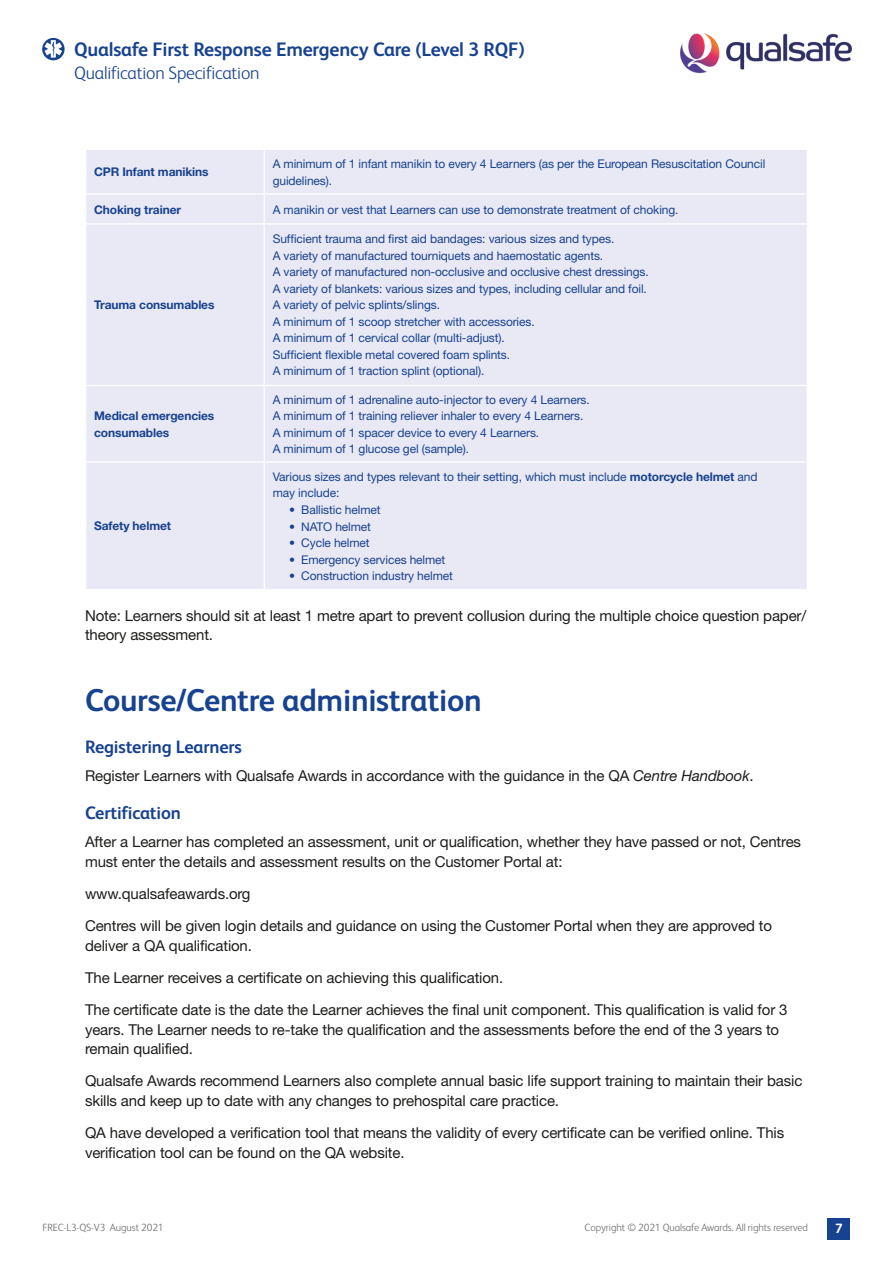
<style>
.page{position:relative;width:893px;height:1263px;background:#fff}
.page>*{position:absolute;margin:0;border:0;box-sizing:border-box;transform-origin:0 0}
.Main_Heading{font:700 31.5px "FS Albert";letter-spacing:-.01em;color:#174290}
.t1{font:700 19.5px "FS Albert";letter-spacing:-.01em;color:#174290}
.Sub_Headings{font:700 18px "FS Albert";letter-spacing:-.01em;color:#174290}
.t2{font:300 18px "FS Albert";letter-spacing:-.01em;color:#174290}
.BODY{font:15px/19.5px "Helvetica Neue LT";letter-spacing:-.01em;color:#1d1d1b}
.t3{font:700 13.5px "FS Albert";color:#fff}
.Table_Text_Blue{font:12px/16.5px "Helvetica Neue LT";letter-spacing:-.01em;color:#174290}
.Table_Text_Blue-2{font:700 12px/16.5px "Helvetica Neue LT";letter-spacing:-.01em;color:#174290}
.t4{font:300 10.5px "FS Albert";letter-spacing:-.01em;color:#706f6f}
.s1{font-weight:700}
.s2{font-style:italic}
</style>
<div class="page">
<div style="left:827px;top:1218px;width:23px;height:22px;background:#174290"></div>
<svg style="left:41px;top:37px;width:24px;height:24px"></svg>
<div style="left:40px;top:36px;width:26px;height:26px;border:2px solid #fff;border-radius:50%"></div>
<img style="left:680px;top:33px;width:172px;height:41px">
<svg style="left:44px;top:40px;width:18px;height:18px"></svg>
<div style="left:86px;top:150px;width:721px;height:439px;background:#e9e9f5"></div>
<hr style="left:264px;top:150px;width:1px;height:43px;background:#fff">
<hr style="left:85px;top:193px;width:179px;height:2px;background:#fff">
<hr style="left:264px;top:193px;width:544px;height:2px;background:#fff">
<svg style="left:264px;top:195px;width:1px;height:28px"></svg>
<hr style="left:85px;top:223px;width:179px;height:1px;background:#fff">
<hr style="left:264px;top:223px;width:544px;height:1px;background:#fff">
<hr style="left:264px;top:224px;width:1px;height:161px;background:#fff">
<hr style="left:85px;top:385px;width:179px;height:1px;background:#fff">
<hr style="left:264px;top:385px;width:544px;height:1px;background:#fff">
<hr style="left:264px;top:386px;width:1px;height:75px;background:#fff">
<hr style="left:85px;top:461px;width:179px;height:2px;background:#fff">
<hr style="left:264px;top:461px;width:544px;height:2px;background:#fff">
<hr style="left:264px;top:463px;width:1px;height:126px;background:#fff">
<h2 class="t1" style="left:74px;top:39px;width:452px">Qualsafe First Response Emergency Care (Level 3 RQF)</h2>
<p class="t2" style="left:74px;top:62px;width:187px">Qualification Specification</p>
<p class="Table_Text_Blue-2" style="left:94px;top:164px;width:116px">CPR Infant manikins</p>
<p class="Table_Text_Blue" style="left:273px;top:156px;width:494px">A minimum of 1 infant manikin to every 4 Learners (as per the European Resuscitation Council guidelines).</p>
<p class="Table_Text_Blue-2" style="left:94px;top:201px;width:88px">Choking trainer</p>
<p class="Table_Text_Blue" style="left:273px;top:201px;width:407px">A manikin or vest that Learners can use to demonstrate treatment of choking.</p>
<p class="Table_Text_Blue-2" style="left:94px;top:297px;width:122px">Trauma consumables</p>
<p class="Table_Text_Blue-2" style="left:94px;top:407px;width:122px">Medical emergencies consumables</p>
<p class="Table_Text_Blue" style="left:273px;top:231px;width:343px">Sufficient trauma and first aid bandages: various sizes and types.</p>
<p class="Table_Text_Blue" style="left:273px;top:247px;width:332px">A variety of manufactured tourniquets and haemostatic agents.</p>
<p class="Table_Text_Blue" style="left:273px;top:264px;width:378px">A variety of manufactured non-occlusive and occlusive chest dressings.</p>
<p class="Table_Text_Blue" style="left:273px;top:280px;width:376px">A variety of blankets: various sizes and types, including cellular and foil.</p>
<p class="Table_Text_Blue" style="left:273px;top:297px;width:169px">A variety of pelvic splints/slings.</p>
<p class="Table_Text_Blue" style="left:273px;top:313px;width:263px">A minimum of 1 scoop stretcher with accessories.</p>
<p class="Table_Text_Blue" style="left:273px;top:330px;width:233px">A minimum of 1 cervical collar (multi-adjust).</p>
<p class="Table_Text_Blue" style="left:273px;top:346px;width:239px">Sufficient flexible metal covered foam splints.</p>
<p class="Table_Text_Blue" style="left:273px;top:363px;width:213px">A minimum of 1 traction splint (optional).</p>
<p class="Table_Text_Blue" style="left:273px;top:391px;width:319px">A minimum of 1 adrenaline auto-injector to every 4 Learners.</p>
<p class="Table_Text_Blue" style="left:273px;top:407px;width:312px">A minimum of 1 training reliever inhaler to every 4 Learners.</p>
<p class="Table_Text_Blue" style="left:273px;top:424px;width:268px">A minimum of 1 spacer device to every 4 Learners.</p>
<p class="Table_Text_Blue" style="left:273px;top:440px;width:198px">A minimum of 1 glucose gel (sample).</p>
<p class="Table_Text_Blue" style="left:273px;top:468px;width:486px">Various sizes and types relevant to their setting, which must include <span class="s1">motorcycle helmet</span> and may include:</p>
<p class="Table_Text_Blue" style="left:289px;top:501px;width:93px">• Ballistic helmet</p>
<p class="Table_Text_Blue" style="left:289px;top:518px;width:83px">• NATO helmet</p>
<p class="Table_Text_Blue" style="left:289px;top:534px;width:82px">• Cycle helmet</p>
<p class="Table_Text_Blue" style="left:289px;top:551px;width:158px">• Emergency services helmet</p>
<p class="Table_Text_Blue" style="left:289px;top:567px;width:165px">• Construction industry helmet</p>
<p class="BODY" style="left:85px;top:605px;width:723px">Note: Learners should sit at least 1 metre apart to prevent collusion during the multiple choice question paper/ theory assessment.</p>
<p class="Table_Text_Blue-2" style="left:94px;top:518px;width:78px">Safety helmet</p>
<p class="Main_Heading" style="left:85px;top:682px;width:398px">Course/Centre administration</p>
<p class="Sub_Headings" style="left:85px;top:737px;width:158px">Registering Learners</p>
<p class="BODY" style="left:85px;top:766px;width:670px">Register Learners with Qualsafe Awards in accordance with the guidance in the QA <span class="s2">Centre Handbook</span>.</p>
<p class="Sub_Headings" style="left:85px;top:803px;width:97px">Certification</p>
<p class="BODY" style="left:85px;top:832px;width:718px">After a Learner has completed an assessment, unit or qualification, whether they have passed or not, Centres must enter the details and assessment results on the Customer Portal at:</p>
<p class="BODY" style="left:85px;top:883px;width:167px">www.qualsafeawards.org</p>
<p class="BODY" style="left:85px;top:916px;width:689px">Centres will be given login details and guidance on using the Customer Portal when they are approved to deliver a QA qualification.</p>
<p class="BODY" style="left:85px;top:967px;width:420px">The Learner receives a certificate on achieving this qualification.</p>
<p class="BODY" style="left:85px;top:1000px;width:704px">The certificate date is the date the Learner achieves the final unit component. This qualification is valid for 3 years. The Learner needs to re-take the qualification and the assessments before the end of the 3 years to remain qualified.</p>
<p class="BODY" style="left:85px;top:1071px;width:719px">Qualsafe Awards recommend Learners also complete annual basic life support training to maintain their basic skills and keep up to date with any changes to prehospital care practice.</p>
<p class="BODY" style="left:85px;top:1123px;width:701px">QA have developed a verification tool that means the validity of every certificate can be verified online. This verification tool can be found on the QA website.</p>
<p class="t4" style="left:43px;top:1221px;width:123px">FREC-L3-QS-V3 August 2021</p>
<p class="t4" style="left:585px;top:1221px;width:225px">Copyright © 2021 Qualsafe Awards. All rights reserved</p>
<p class="t3" style="left:835px;top:1221px;width:9px">7</p>
</div>
